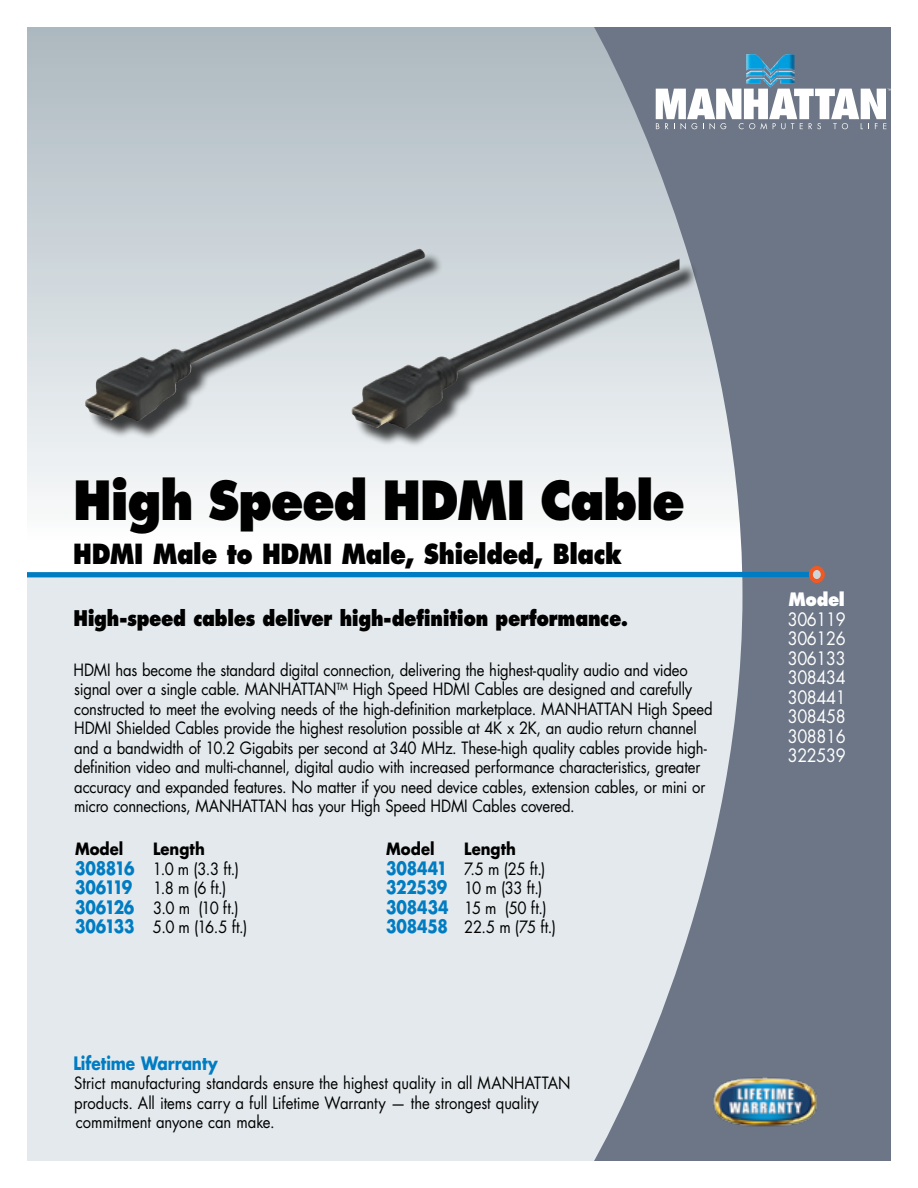
<style>
.page{position:relative;width:918px;height:1188px;background:#fff}
.page>*{position:absolute;margin:0;border:0;box-sizing:border-box;transform-origin:0 0}
.t1{font:800 52.5px "Futura Std";letter-spacing:-.03em;color:#000;scale:.9 1}
.t2{font:800 27px "Futura Std";letter-spacing:-.02em;color:#000;scale:.85 1}
.t3{font:800 21px "Futura Std";letter-spacing:-.02em;color:#000;scale:.85 1}
.t4{font:18px/19.5px "Futura Std";letter-spacing:-.025em;color:#fff;text-align:justify;scale:.9 1}
.t5{font:700 18px "Futura Std";letter-spacing:-.005em;color:#007cc2;scale:.85 1}
.t6{font:800 18px "Futura Std";color:#fff;scale:.9 1}
.t7{font:16.5px/19.5px "Futura Std";letter-spacing:-.01em;color:#000;scale:.9 1}
.t8{font:16.5px/19.5px "Futura Std";letter-spacing:.025em;color:#000;scale:.9 1}
.t9{font:700 16.5px "Futura Std";letter-spacing:.005em;color:#000;scale:.9 1}
.s1{font-weight:700}
.s2{font-weight:700;font-size:18px;color:#007cc2}
</style>
<div class="page">
<div style="left:27px;top:27px;width:733px;height:513px;background:linear-gradient(to bottom,#abb8bf,#f9fbfc)"></div>
<div style="left:27px;top:574px;width:729px;height:587px;background:#e3e9ec"></div>
<svg style="left:594px;top:27px;width:297px;height:1134px;fill:#6d7686"></svg>
<div style="left:27px;top:572px;width:785px;height:5px;background:#007cc2"></div>
<div style="left:811px;top:568px;width:12px;height:13px;background:#ccd6db;border-radius:50%"></div>
<div style="left:809px;top:566px;width:16px;height:17px;border:4px solid #f15822;border-radius:50%"></div>
<img style="left:714px;top:1077px;width:103px;height:50px">
<svg style="left:656px;top:89px;width:235px;height:40px"></svg>
<img style="left:746px;top:54px;width:16px;height:17px">
<img style="left:778px;top:54px;width:15px;height:16px">
<img style="left:762px;top:61px;width:4px;height:22px">
<img style="left:775px;top:61px;width:3px;height:22px">
<img style="left:766px;top:64px;width:3px;height:19px">
<img style="left:772px;top:64px;width:3px;height:22px">
<img style="left:769px;top:68px;width:3px;height:16px">
<img style="left:746px;top:74px;width:16px;height:10px">
<img style="left:778px;top:74px;width:17px;height:10px">
<div style="left:87px;top:250px;width:638px;height:244px;background:#000;opacity:.75"></div>
<img style="left:85px;top:248px;width:582px;height:180px">
<h1 class="t1" style="left:73px;top:467px;width:681px">High Speed HDMI Cable</h1>
<h2 class="t2" style="left:73px;top:537px;width:647px">HDMI Male to HDMI Male, Shielded, Black</h2>
<p class="t3" style="left:74px;top:605px;width:654px">High-speed cables deliver high-definition performance.</p>
<p class="t7" style="left:74px;top:660px;width:712px">HDMI has become the standard digital connection, delivering the highest-quality audio and video signal over a single cable. MANHATTAN<sup>TM</sup> High Speed HDMI Cables are designed and carefully constructed to meet the evolving needs of the high-definition marketplace. MANHATTAN High Speed HDMI Shielded Cables provide the highest resolution possible at 4K x 2K, an audio return channel and a bandwidth of 10.2 Gigabits per second at 340 MHz. These-high quality cables provide high&shy;definition video and multi-channel, digital audio with increased performance characteristics, greater accuracy and expanded features. No matter if you need device cables, extension cables, or mini or micro connections, MANHATTAN has your High Speed HDMI Cables covered.</p>
<p class="t9" style="left:75px;top:838px;width:55px">Model</p>
<p class="t8" style="left:75px;top:839px;width:193px;text-indent:78px"><span class="s1">Length<br></span><span class="s2">308816</span> 1.0 m (3.3 ft.)<br><span class="s2">306119</span> 1.8 m (6 ft.)<br><span class="s2">306126</span> 3.0 m (10 ft.)<br><span class="s2">306133</span> 5.0 m (16.5 ft.)</p>
<p class="t9" style="left:386px;top:838px;width:55px">Model</p>
<p class="t7" style="left:386px;top:839px;width:190px;text-indent:78px"><span class="s1">Length<br></span><span class="s2">308441</span> 7.5 m (25 ft.)<br><span class="s2">322539</span> 10 m (33 ft.)<br><span class="s2">308434</span> 15 m (50 ft.)<br><span class="s2">308458</span> 22.5 m (75 ft.)</p>
<p class="t5" style="left:74px;top:1051px;width:171px">Lifetime Warranty</p>
<p class="t7" style="left:74px;top:1074px;width:553px">Strict manufacturing standards ensure the highest quality in all MANHATTAN products. All items carry a full Lifetime Warranty — the strongest quality commitment anyone can make.</p>
<p class="t6" style="left:788px;top:588px;width:64px">Model</p>
<p class="t4" style="left:788px;top:609px;width:66px">306119<br>306126<br>306133<br>308434<br>308441<br>308458<br>308816<br>322539</p>
</div>
